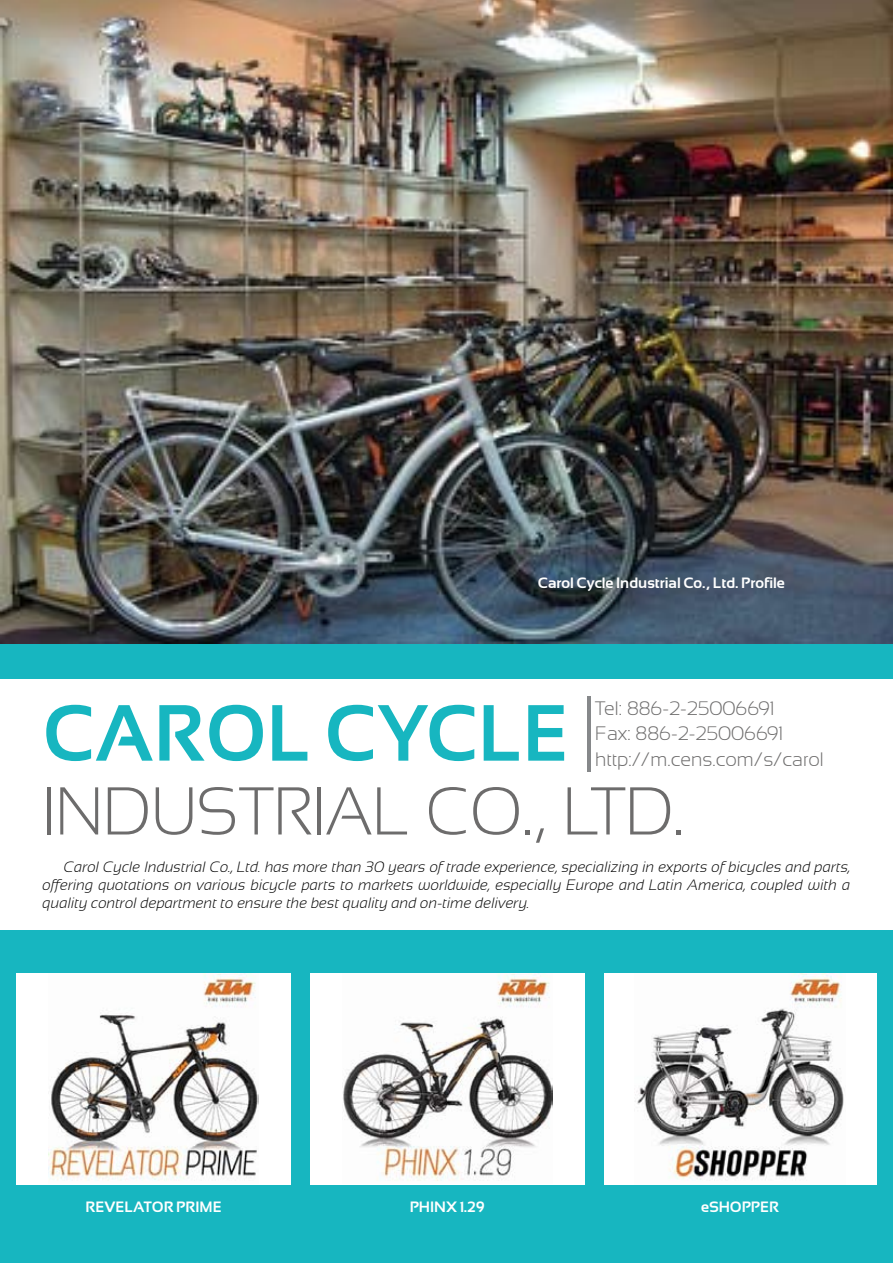
<style>
.page{position:relative;width:893px;height:1263px;background:#fff}
.page>*{position:absolute;margin:0;border:0;box-sizing:border-box;transform-origin:0 0}
.t1{font:700 79.5px "Sansation";color:#17b6c0}
.t2{font:300 67.5px "Sansation";color:#6d6c6c}
.t3{font:300 19.5px/25.5px "Sansation";color:#6d6c6c}
.t4{font:italic 300 15px/18px "Sansation";color:#000;text-align:justify}
.t5{font:700 15px "Sansation";color:#fff}
</style>
<div class="page">
<div style="left:0;top:643px;width:893px;height:620px;background:#17b6c0"></div>
<div style="left:0;top:679px;width:893px;height:251px;background:#fff"></div>
<div style="left:17px;top:973px;width:274px;height:212px;background:#fff"></div>
<div style="left:310px;top:973px;width:274px;height:212px;background:#fff"></div>
<div style="left:604px;top:973px;width:272px;height:212px;background:#fff"></div>
<hr style="left:587px;top:696px;width:3px;height:76px;background:#86888a">
<img style="left:0;top:0;width:893px;height:643px">
<img style="left:49px;top:973px;width:210px;height:208px">
<img style="left:342px;top:973px;width:210px;height:208px">
<img style="left:635px;top:973px;width:209px;height:207px">
<p class="t5" style="left:538px;top:575px;width:248px">Carol Cycle Industrial Co., Ltd. Profile</p>
<h3 class="t3" style="left:595px;top:695px;width:230px">Tel: 886-2-25006691<br>Fax: 886-2-25006691 http://m.cens.com/s/carol</h3>
<h1 class="t1" style="left:43px;top:689px;width:528px">CAROL CYCLE</h1>
<h2 class="t2" style="left:43px;top:774px;width:643px">INDUSTRIAL CO., LTD.</h2>
<p class="t4" style="left:43px;top:858px;width:809px;text-indent:21px">Carol Cycle Industrial Co., Ltd. has more than 30 years of trade experience, specializing in exports of bicycles and parts, offering quotations on various bicycle parts to markets worldwide, especially Europe and Latin America, coupled with a quality control department to ensure the best quality and on-time delivery.</p>
<p class="t5" style="left:85px;top:1199px;width:138px">REVELATOR PRIME</p>
<p class="t5" style="left:410px;top:1199px;width:76px">PHINX 1.29</p>
<p class="t5" style="left:701px;top:1199px;width:80px">eSHOPPER</p>
</div>
